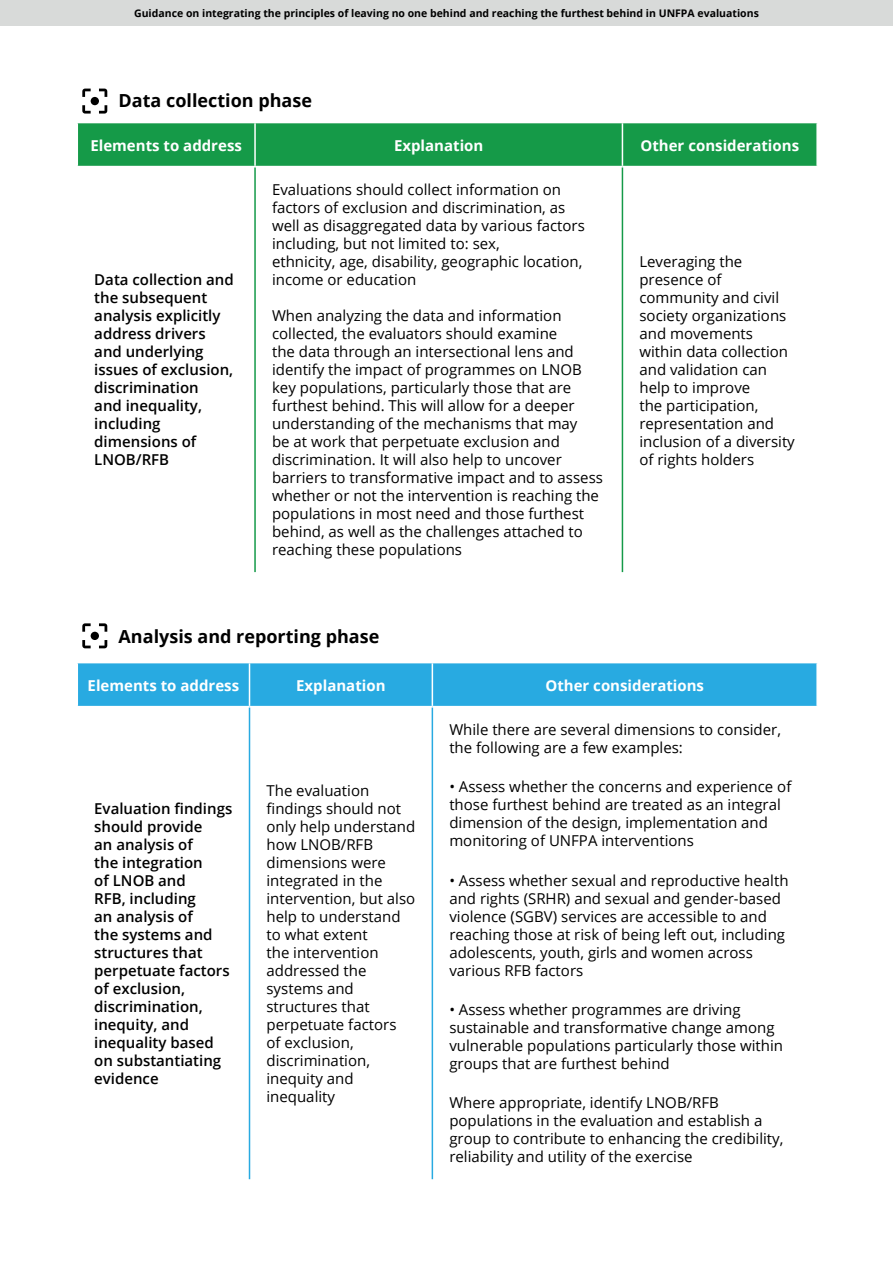
<style>
.page{position:relative;width:893px;height:1263px;background:#fff}
.page>*{position:absolute;margin:0;border:0;box-sizing:border-box;transform-origin:0 0}
.t1{font:700 18px "Open Sans";color:#000}
.t2{font:15px/18px "Open Sans";color:#000}
.t3{font:600 15px/18px "Open Sans";color:#000}
.t4{font:700 15px "Open Sans";color:#fff}
.t5{font:700 10.5px "Open Sans";color:#000}
</style>
<div class="page">
<div style="left:0;top:0;width:893px;height:25px;background:#d8dad9"></div>
<div style="left:78px;top:123px;width:738px;height:43px;background:#159a48"></div>
<hr style="left:254px;top:167px;width:2px;height:405px;background:#159a48">
<hr style="left:622px;top:167px;width:1px;height:405px;background:#159a48">
<hr style="left:254px;top:123px;width:2px;height:43px;background:#fff">
<hr style="left:622px;top:123px;width:1px;height:43px;background:#fff">
<div style="left:78px;top:663px;width:738px;height:43px;background:#28aae1"></div>
<hr style="left:249px;top:707px;width:1px;height:472px;background:#28aae1">
<hr style="left:432px;top:707px;width:1px;height:472px;background:#28aae1">
<hr style="left:249px;top:663px;width:1px;height:43px;background:#fff">
<hr style="left:432px;top:663px;width:1px;height:43px;background:#fff">
<svg style="left:82px;top:89px;width:25px;height:25px"></svg>
<svg style="left:82px;top:623px;width:25px;height:25px"></svg>
<p class="t5" style="left:134px;top:6px;width:626px">Guidance on integrating the principles of leaving no one behind and reaching the furthest behind in UNFPA evaluations</p>
<p class="t1" style="left:119px;top:88px;width:195px">Data collection phase</p>
<p class="t4" style="left:90px;top:135px;width:153px">Elements to address</p>
<p class="t4" style="left:394px;top:135px;width:91px">Explanation</p>
<p class="t4" style="left:640px;top:135px;width:160px">Other considerations</p>
<p class="t3" style="left:94px;top:270px;width:141px">Data collection and the subsequent analysis explicitly address drivers and underlying issues of exclusion, discrimination<br>and inequality, including dimensions of<br>LNOB/RFB</p>
<p class="t2" style="left:272px;top:180px;width:314px">Evaluations should collect information on factors of exclusion and discrimination, as well as disaggregated data by various factors including, but not limited to: sex,<br>ethnicity, age, disability, geographic location, income or education</p>
<p class="t2" style="left:272px;top:306px;width:332px">When analyzing the data and information collected, the evaluators should examine<br>the data through an intersectional lens and identify the impact of programmes on LNOB key populations, particularly those that are furthest behind. This will allow for a deeper understanding of the mechanisms that may<br>be at work that perpetuate exclusion and discrimination. It will also help to uncover barriers to transformative impact and to assess whether or not the intervention is reaching the populations in most need and those furthest behind, as well as the challenges attached to reaching these populations</p>
<p class="t2" style="left:639px;top:252px;width:157px">Leveraging the presence of community and civil society organizations and movements within data collection and validation can help to improve<br>the participation, representation and inclusion of a diversity of rights holders</p>
<p class="t1" style="left:119px;top:623px;width:262px">Analysis and reporting phase</p>
<p class="t4" style="left:88px;top:675px;width:153px">Elements to address</p>
<p class="t4" style="left:296px;top:675px;width:91px">Explanation</p>
<p class="t4" style="left:545px;top:675px;width:160px">Other considerations</p>
<p class="t3" style="left:94px;top:799px;width:140px">Evaluation findings should provide<br>an analysis of<br>the integration<br>of LNOB and<br>RFB, including<br>an analysis of<br>the systems and structures that perpetuate factors of exclusion, discrimination, inequity, and inequality based on substantiating evidence</p>
<p class="t2" style="left:266px;top:781px;width:150px">The evaluation findings should not only help understand how LNOB/RFB dimensions were integrated in the intervention, but also help to understand to what extent<br>the intervention addressed the systems and structures that perpetuate factors<br>of exclusion, discrimination, inequity and inequality</p>
<p class="t2" style="left:449px;top:720px;width:333px">While there are several dimensions to consider, the following are a few examples:</p>
<p class="t2" style="left:449px;top:777px;width:344px">• Assess whether the concerns and experience of those furthest behind are treated as an integral dimension of the design, implementation and monitoring of UNFPA interventions</p>
<p class="t2" style="left:449px;top:871px;width:341px">• Assess whether sexual and reproductive health and rights (SRHR) and sexual and gender-based violence (SGBV) services are accessible to and reaching those at risk of being left out, including adolescents, youth, girls and women across various RFB factors</p>
<p class="t2" style="left:449px;top:1000px;width:335px">• Assess whether programmes are driving sustainable and transformative change among vulnerable populations particularly those within groups that are furthest behind</p>
<p class="t2" style="left:449px;top:1093px;width:336px">Where appropriate, identify LNOB/RFB populations in the evaluation and establish a group to contribute to enhancing the credibility, reliability and utility of the exercise</p>
</div>
